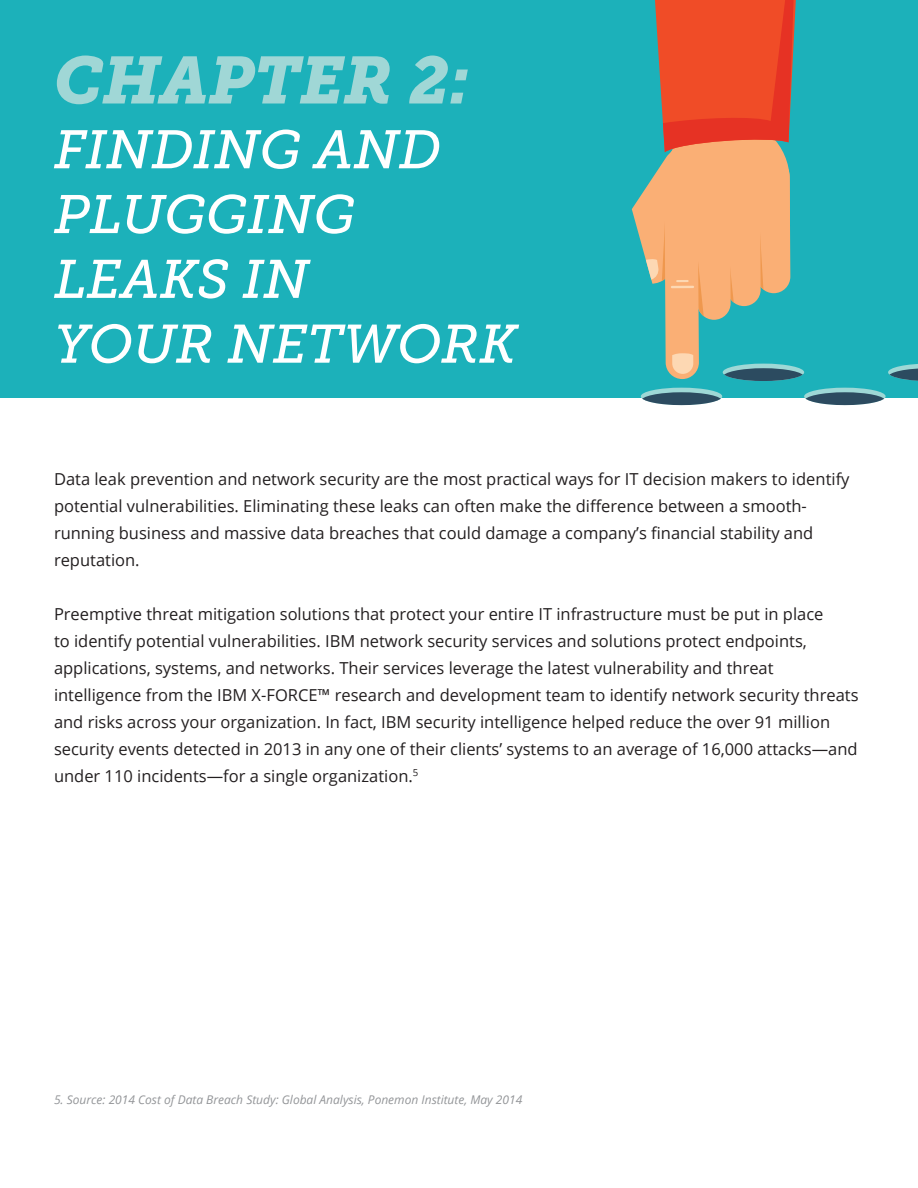
<style>
.page{position:relative;width:918px;height:1188px;background:#fff}
.page>*{position:absolute;margin:0;border:0;box-sizing:border-box;transform-origin:0 0}
.t1{font:italic 66px "Museo Slab 900";color:#a0d7d6}
.t2{font:italic 54px/64.8px "Museo Slab 500";color:#fff}
.t3{font:16.5px/27px "Open Sans";color:#231f20}
.t4{font:italic 12px "Open Sans";color:#939598}
</style>
<div class="page">
<div style="left:0;top:0;width:918px;height:397px;background:#1cb1ba"></div>
<div style="left:641px;top:388px;width:81px;height:17px;background:#9ed8d6;border-radius:50%"></div>
<svg style="left:641px;top:392px;width:81px;height:13px"></svg>
<div style="left:804px;top:388px;width:82px;height:17px;background:#9ed8d6;border-radius:50%"></div>
<svg style="left:804px;top:392px;width:82px;height:13px"></svg>
<svg style="left:632px;top:0;width:172px;height:381px"></svg>
<svg style="left:888px;top:364px;width:30px;height:17px"></svg>
<p class="t1" style="left:54px;top:43px;width:417px">CHAPTER 2:</p>
<p class="t2" style="left:54px;top:118px;width:389px">FINDING AND</p>
<p class="t2" style="left:54px;top:183px;width:303px">PLUGGING<br>LEAKS IN</p>
<p class="t2" style="left:54px;top:312px;width:464px">YOUR NETWORK</p>
<p class="t3" style="left:54px;top:465px;width:797px">Data leak prevention and network security are the most practical ways for IT decision makers to identify potential vulnerabilities. Eliminating these leaks can often make the difference between a smooth&shy;running business and massive data breaches that could damage a company’s financial stability and reputation.</p>
<p class="t3" style="left:54px;top:600px;width:806px">Preemptive threat mitigation solutions that protect your entire IT infrastructure must be put in place<br>to identify potential vulnerabilities. IBM network security services and solutions protect endpoints, applications, systems, and networks. Their services leverage the latest vulnerability and threat intelligence from the IBM X-FORCE™ research and development team to identify network security threats and risks across your organization. In fact, IBM security intelligence helped reduce the over 91 million security events detected in 2013 in any one of their clients’ systems to an average of 16,000 attacks—and under 110 incidents—for a single organization.<sup>5</sup></p>
<p class="t4" style="left:54px;top:1092px;width:470px">5. Source: 2014 Cost of Data Breach Study: Global Analysis, Ponemon Institute, May 2014</p>
</div>
